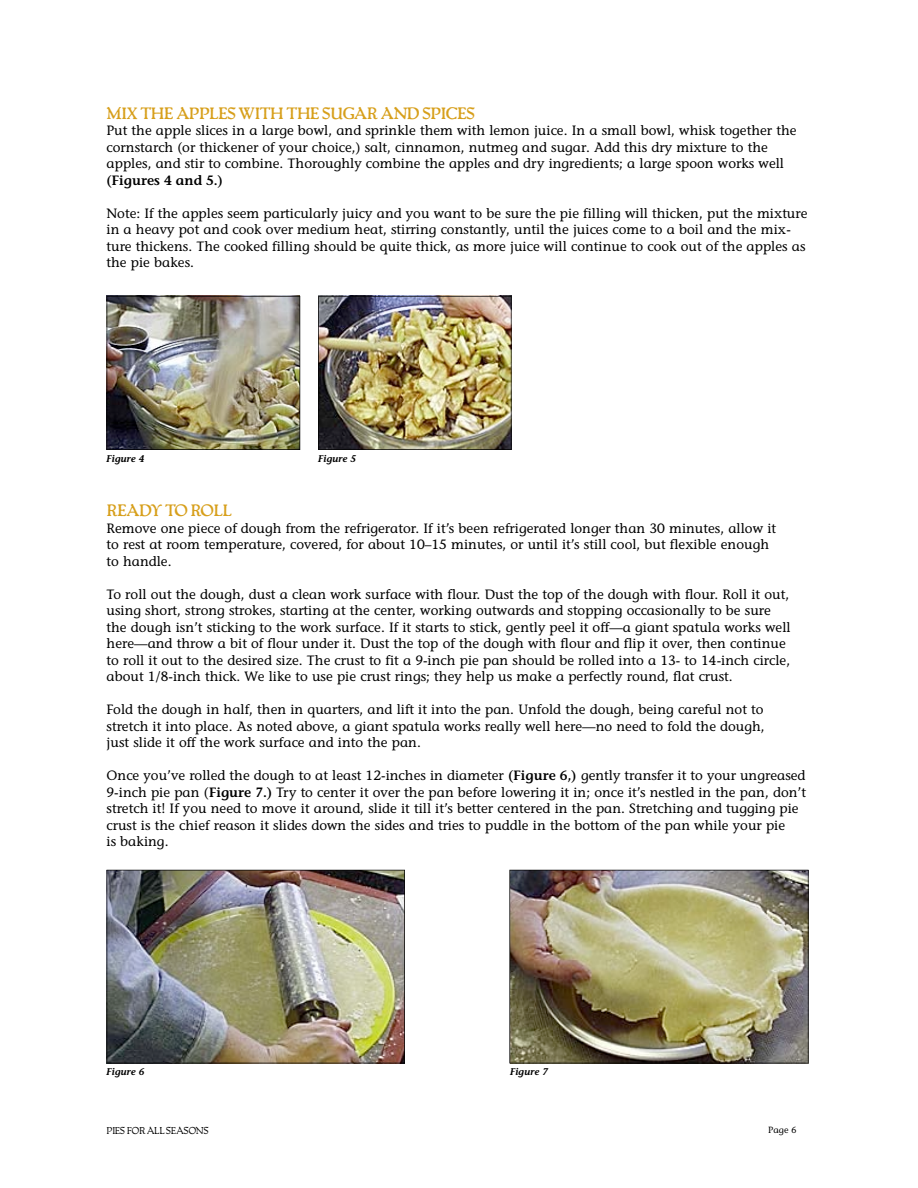
<style>
.page{position:relative;width:918px;height:1188px;background:#fff}
.page>*{position:absolute;margin:0;border:0;box-sizing:border-box;transform-origin:0 0}
.t1{font:15px "OPTI Packard Bold C";color:#d79f1b}
.t2{font:13.5px/16.5px "Stone Informal";color:#000}
.t3{font:600 13.5px "Stone Informal";color:#000}
.t4{font:italic 600 9.75px "Stone Informal";color:#000}
.t5{font:9px "OPTI Packard C";color:#000}
.t6{font:9px "Stone Informal";color:#000}
.s1{font-weight:600}
</style>
<div class="page">
<img style="left:107px;top:296px;width:193px;height:154px">
<img style="left:318px;top:296px;width:194px;height:154px">
<img style="left:107px;top:870px;width:298px;height:193px">
<img style="left:509px;top:870px;width:300px;height:193px">
<p class="t1" style="left:107px;top:107px;width:369px">MIX THE APPLES WITH THE SUGAR AND SPICES</p>
<p class="t2" style="left:107px;top:124px;width:691px">Put the apple slices in a large bowl, and sprinkle them with lemon juice. In a small bowl, whisk together the cornstarch (or thickener of your choice,) salt, cinnamon, nutmeg and sugar. Add this dry mixture to the apples, and stir to combine. Thoroughly combine the apples and dry ingredients; a large spoon works well</p>
<p class="t3" style="left:107px;top:175px;width:118px">(Figures 4 and 5.)</p>
<p class="t2" style="left:107px;top:207px;width:702px">Note: If the apples seem particularly juicy and you want to be sure the pie filling will thicken, put the mixture in a heavy pot and cook over medium heat, stirring constantly, until the juices come to a boil and the mix&shy;ture thickens. The cooked filling should be quite thick, as more juice will continue to cook out of the apples as the pie bakes.</p>
<p class="t4" style="left:107px;top:454px;width:40px">Figure 4</p>
<p class="t4" style="left:318px;top:454px;width:40px">Figure 5</p>
<p class="t1" style="left:107px;top:504px;width:126px">READY TO ROLL</p>
<p class="t2" style="left:107px;top:521px;width:671px">Remove one piece of dough from the refrigerator. If it’s been refrigerated longer than 30 minutes, allow it to rest at room temperature, covered, for about 10–15 minutes, or until it’s still cool, but flexible enough to handle.</p>
<p class="t2" style="left:107px;top:587px;width:686px">To roll out the dough, dust a clean work surface with flour. Dust the top of the dough with flour. Roll it out, using short, strong strokes, starting at the center, working outwards and stopping occasionally to be sure the dough isn’t sticking to the work surface. If it starts to stick, gently peel it off—a giant spatula works well here—and throw a bit of flour under it. Dust the top of the dough with flour and flip it over, then continue to roll it out to the desired size. The crust to fit a 9-inch pie pan should be rolled into a 13- to 14-inch circle, about 1/8-inch thick. We like to use pie crust rings; they help us make a perfectly round, flat crust.</p>
<p class="t2" style="left:107px;top:703px;width:660px;text-align:justify">Fold the dough in half, then in quarters, and lift it into the pan. Unfold the dough, being careful not to stretch it into place. As noted above, a giant spatula works really well here—no need to fold the dough, just slide it off the work surface and into the pan.</p>
<p class="t2" style="left:107px;top:769px;width:701px">Once you’ve rolled the dough to at least 12-inches in diameter <span class="s1">(Figure 6,)</span> gently transfer it to your ungreased 9-inch pie pan (<span class="s1">Figure 7.)</span> Try to center it over the pan before lowering it in; once it’s nestled in the pan, don’t stretch it! If you need to move it around, slide it till it’s better centered in the pan. Stretching and tugging pie crust is the chief reason it slides down the sides and tries to puddle in the bottom of the pan while your pie<br>is baking.</p>
<p class="t4" style="left:107px;top:1068px;width:40px">Figure 6</p>
<p class="t4" style="left:510px;top:1068px;width:40px">Figure 7</p>
<p class="t5" style="left:107px;top:1127px;width:103px">PIES FOR ALL SEASONS</p>
<p class="t6" style="left:768px;top:1126px;width:30px">Page 6</p>
</div>
